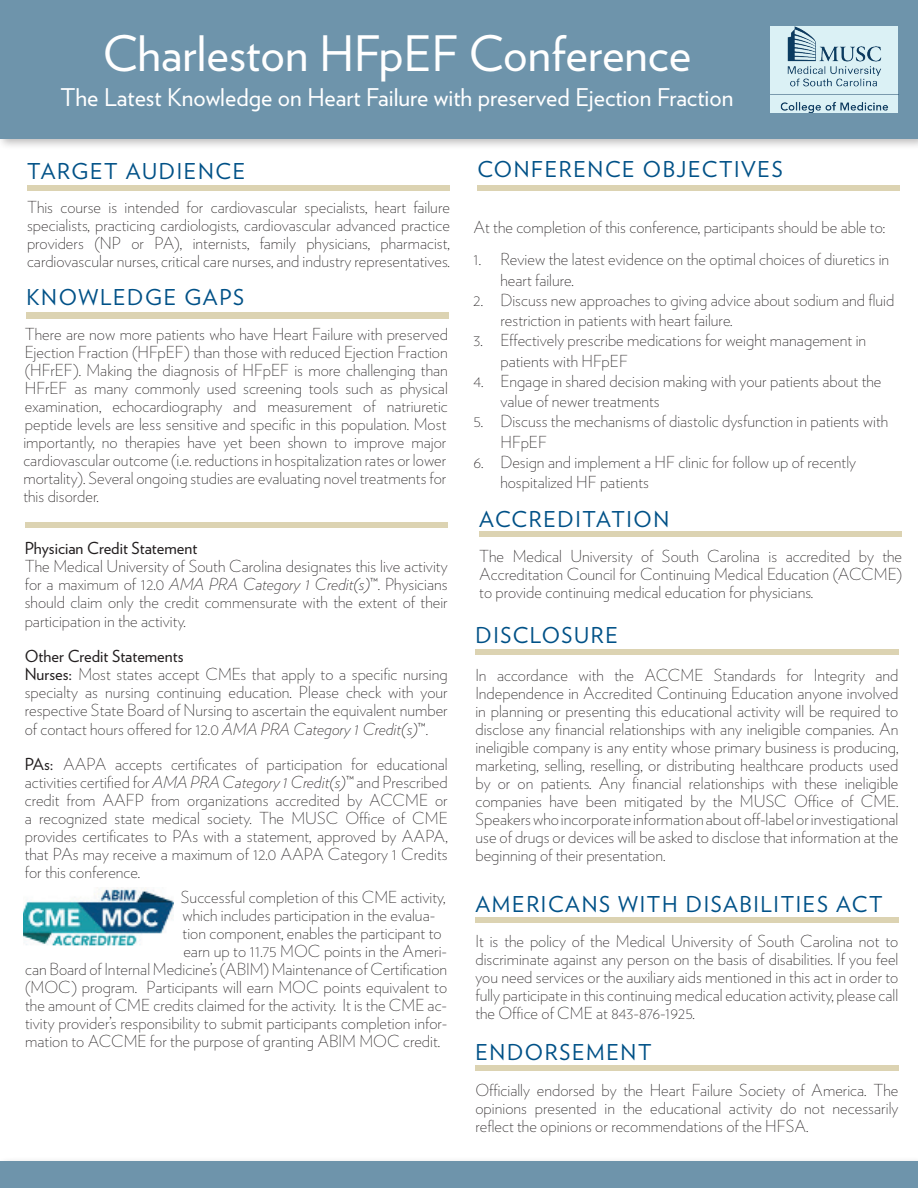
<style>
.page{position:relative;width:918px;height:1188px;background:#fff}
.page>*{position:absolute;margin:0;border:0;box-sizing:border-box;transform-origin:0 0}
.t1{font:48.75px "Verlag";color:#fff}
.t2{font:24.45px "Verlag";color:#fff}
.t3{font:21.75px "Verlag";letter-spacing:.075em;color:#005187}
.t4{font:200 16.5px/18px "Verlag";color:#231f20;text-align:justify}
.t5{font:16.5px "Verlag";color:#231f20}
.s1{font-style:italic}
.s2{font-weight:400}
</style>
<div class="page">
<div style="left:475px;top:1065px;width:423px;height:6px;background:#dcd3b2"></div>
<div style="left:477px;top:185px;width:423px;height:6px;background:#dcd3b2"></div>
<div style="left:475px;top:917px;width:423px;height:6px;background:#dcd3b2"></div>
<div style="left:475px;top:649px;width:423px;height:5px;background:#dcd3b2"></div>
<div style="left:479px;top:531px;width:423px;height:5px;background:#dcd3b2"></div>
<div style="left:25px;top:523px;width:423px;height:5px;background:#dcd3b2"></div>
<div style="left:26px;top:313px;width:423px;height:6px;background:#dcd3b2"></div>
<div style="left:27px;top:185px;width:423px;height:6px;background:#dcd3b2"></div>
<div style="left:0;top:0;width:918px;height:151px;background:#231f20;opacity:.3"></div>
<div style="left:0;top:0;width:918px;height:139px;background:#6e94ab"></div>
<img style="left:770px;top:26px;width:128px;height:86px">
<img style="left:23px;top:887px;width:150px;height:59px">
<div style="left:0;top:1157px;width:918px;height:31px;background:#f8f8f8"></div>
<div style="left:0;top:1161px;width:918px;height:27px;background:#6e94ab"></div>
<h1 class="t1" style="left:103px;top:17px;width:590px">Charleston HFpEF Conference</h1>
<h2 class="t2" style="left:60px;top:79px;width:675px">The Latest Knowledge on Heart Failure with preserved Ejection Fraction</h2>
<h3 class="t3" style="left:27px;top:155px;width:220px">TARGET AUDIENCE</h3>
<p class="t4" style="left:27px;top:197px;width:425px">This course is intended for cardiovascular specialists, heart failure specialists, practicing cardiologists, cardiovascular advanced practice providers (NP or PA), internists, family physicians, pharmacist, cardiovascular nurses, critical care nurses, and industry representatives.</p>
<h3 class="t3" style="left:27px;top:281px;width:219px">KNOWLEDGE GAPS</h3>
<p class="t4" style="left:23px;top:324px;width:426px">There are now more patients who have Heart Failure with preserved Ejection Fraction (HFpEF) than those with reduced Ejection Fraction (HFrEF). Making the diagnosis of HFpEF is more challenging than HFrEF as many commonly used screening tools such as physical examination, echocardiography and measurement of natriuretic peptide levels are less sensitive and specifc in this population. Most importantly, no therapies have yet been shown to improve major cardiovascular outcome (i.e. reductions in hospitalization rates or lower mortality). Several ongoing studies are evaluating novel treatments for this disorder.</p>
<p class="t5" style="left:25px;top:536px;width:174px">Physician Credit Statement</p>
<p class="t4" style="left:25px;top:556px;width:425px">The Medical University of South Carolina designates this live activity for a maximum of 12.0 <span class="s1">AMA PRA Category 1 Credit(s)</span>™. Physicians should claim only the credit commensurate with the extent of their</p>
<p class="t4" style="left:25px;top:611px;width:163px">participation in the activity.</p>
<p class="t4" style="left:25px;top:646px;width:425px;text-align:left"><span class="s2">Other Credit Statements<br>Nurses:</span> Most states accept CMEs that apply to a specifc nursing specialty as nursing continuing education. Please check with your respective State Board of Nursing to ascertain the equivalent number</p>
<p class="t4" style="left:25px;top:711px;width:424px;line-height:34.5px">of contact hours ofered for 12.0 <span class="s1">AMA PRA Category 1 Credit(s)</span>™.<br><span class="s2">PAs:</span> AAPA accepts certifcates of participation for educational</p>
<p class="t4" style="left:25px;top:772px;width:425px">activities certifed for <span class="s1">AMA PRA Category 1 Credit(s)</span>™ and Prescribed credit from AAFP from organizations accredited by ACCME or a recognized state medical society. The MUSC Ofce of CME provides certifcates to PAs with a statement, approved by AAPA, that PAs may receive a maximum of 12.0 AAPA Category 1 Credits for this conference.</p>
<p class="t4" style="left:181px;top:887px;width:266px">Successful completion of this CME activity,</p>
<p class="t4" style="left:183px;top:905px;width:254px">which includes participation in the evalua-</p>
<p class="t4" style="left:183px;top:923px;width:261px">tion component, enables the participant to</p>
<p class="t4" style="left:183px;top:941px;width:265px">earn up to 11.75 MOC points in the Ameri-</p>
<p class="t4" style="left:25px;top:959px;width:424px">can Board of Internal Medicine’s (ABIM) Maintenance of Certifcation</p>
<p class="t4" style="left:25px;top:977px;width:424px">(MOC) program. Participants will earn MOC points equivalent to</p>
<p class="t4" style="left:25px;top:995px;width:424px">the amount of CME credits claimed for the activity. It is the CME ac-</p>
<p class="t4" style="left:25px;top:1013px;width:424px">tivity provider’s responsibility to submit participants completion infor-</p>
<p class="t4" style="left:25px;top:1031px;width:417px">mation to ACCME for the purpose of granting ABIM MOC credit.</p>
<h3 class="t3" style="left:477px;top:153px;width:307px">CONFERENCE OBJECTIVES</h3>
<p class="t4" style="left:474px;top:217px;width:413px">At the completion of this conference, participants should be able to:</p>
<p class="t4" style="left:501px;top:248px;width:390px;line-height:20.2px;text-indent:-27px">1. Review the latest evidence on the optimal choices of diuretics in heart failure.</p>
<p class="t4" style="left:501px;top:289px;width:395px;line-height:20.2px;text-indent:-27px">2. Discuss new approaches to giving advice about sodium and fuid restriction in patients with heart failure.</p>
<p class="t4" style="left:501px;top:329px;width:367px;line-height:20.2px;text-indent:-27px">3. Efectively prescribe medications for weight management in patients with HFpEF</p>
<p class="t4" style="left:501px;top:370px;width:382px;line-height:20.2px;text-indent:-27px">4. Engage in shared decision making with your patients about the value of newer treatments</p>
<p class="t4" style="left:501px;top:410px;width:389px;line-height:20.2px;text-indent:-27px">5. Discuss the mechanisms of diastolic dysfunction in patients with<br>HFpEF</p>
<p class="t4" style="left:500px;top:451px;width:357px;line-height:20.2px;text-indent:-27px">6. Design and implement a HF clinic for follow up of recently hospitalized HF patients</p>
<h3 class="t3" style="left:479px;top:503px;width:192px">ACCREDITATION</h3>
<p class="t4" style="left:479px;top:546px;width:425px">The Medical University of South Carolina is accredited by the Accreditation Council for Continuing Medical Education (ACCME) to provide continuing medical education for physicians.</p>
<h3 class="t3" style="left:475px;top:619px;width:144px">DISCLOSURE</h3>
<p class="t4" style="left:475px;top:665px;width:425px">In accordance with the ACCME Standards for Integrity and Independence in Accredited Continuing Education anyone involved in planning or presenting this educational activity will be required to disclose any fnancial relationships with any ineligible companies. An ineligible company is any entity whose primary business is producing, marketing, selling, reselling, or distributing healthcare products used by or on patients. Any fnancial relationships with these ineligible companies have been mitigated by the MUSC Ofce of CME.<br>Speakers who incorporate information about of-label or investigational use of drugs or devices will be asked to disclose that information at the beginning of their presentation.</p>
<h3 class="t3" style="left:475px;top:888px;width:409px">AMERICANS WITH DISABILITIES ACT</h3>
<p class="t4" style="left:475px;top:931px;width:425px">It is the policy of the Medical University of South Carolina not to discriminate against any person on the basis of disabilities. If you feel you need services or the auxiliary aids mentioned in this act in order to fully participate in this continuing medical education activity, please call the Ofce of CME at 843-876-1925.</p>
<h3 class="t3" style="left:475px;top:1035px;width:178px">ENDORSEMENT</h3>
<p class="t4" style="left:475px;top:1080px;width:425px">Ofcially endorsed by the Heart Failure Society of America. The opinions presented in the educational activity do not necessarily refect the opinions or recommendations of the HFSA.</p>
</div>
